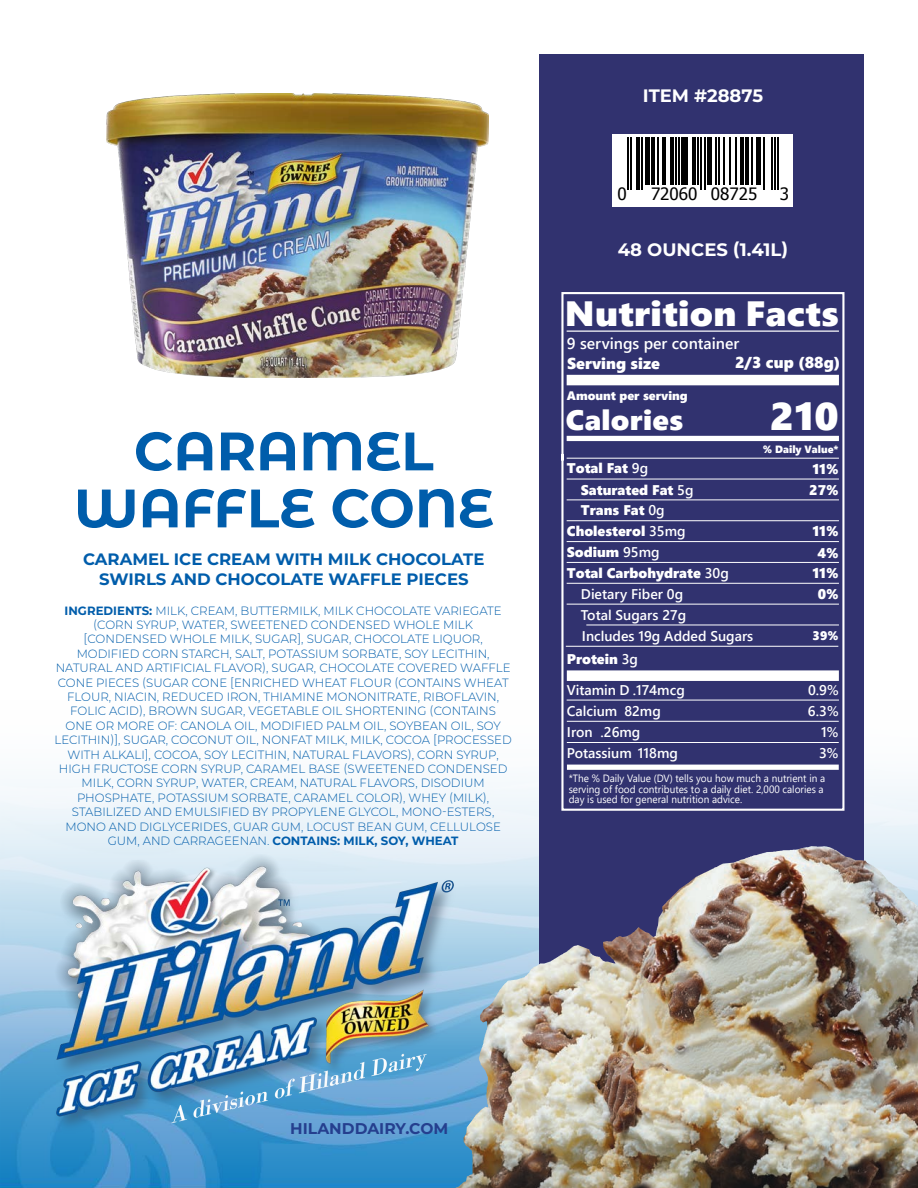
<style>
.page{position:relative;width:918px;height:1188px;background:#fff}
.page>*{position:absolute;margin:0;border:0;box-sizing:border-box;transform-origin:0 0}
.t1{font:700 54px "Montserrat Alternates";color:#005dab}
.t2{font:38.55px "Segoe UI Black";color:#fff;scale:1.05 1}
.t3{font:35.1px "Segoe UI Black";letter-spacing:.01em;color:#fff;scale:1.05 1}
.t4{font:28.05px "Segoe UI Black";letter-spacing:.01em;color:#fff;scale:1.05 1}
.t5{font:700 18px "Montserrat";color:#fff}
.t6{font:16.95px "Tahoma";color:#000}
.t7{font:700 16.5px "Montserrat";color:#005dab}
.t8{font:15.75px "Segoe UI Black";color:#fff}
.t9{font:600 15.75px "Segoe UI";color:#fff}
.t10{font:700 15.6px "Montserrat";color:#253f8e}
.data{font:600 14.1px "Segoe UI";color:#fff}
.Description{font:14.1px "Segoe UI Black";color:#fff}
.data-2{font:14.1px "Segoe UI Black";color:#fff}
.Percentage{font:14.1px "Segoe UI Black";color:#fff}
.t11{font:12.45px "Segoe UI Black";color:#fff}
.t12{font:12.3px "Segoe UI Black";color:#fff}
.t13{font:300 12px/14.4px "Montserrat";color:#005dab;text-align:center}
.data-3{font:10.5px/10.5px "Segoe UI";color:#fff;scale:.95 1}
.t14{font:10.5px "Segoe UI Black";color:#fff}
.s1{font-weight:700}
.s2{font-family:"Segoe UI";font-weight:600}
</style>
<div class="page">
<img style="left:0;top:1049px;width:917px;height:139px">
<svg style="left:0;top:783px;width:917px;height:266px"></svg>
<svg style="left:539px;top:54px;width:325px;height:978px;background:#4d4b75"></svg>
<img style="left:54px;top:854px;width:405px;height:280px">
<div style="left:613px;top:134px;width:180px;height:73px;background:#fff"></div>
<hr style="left:627px;top:137px;width:2px;height:52px;background:#000">
<hr style="left:630px;top:137px;width:2px;height:52px;background:#000">
<hr style="left:637px;top:137px;width:3px;height:52px;background:#000">
<hr style="left:642px;top:137px;width:1px;height:52px;background:#000">
<div style="left:645px;top:137px;width:5px;height:48px;background:#000"></div>
<hr style="left:651px;top:137px;width:3px;height:48px;background:#000">
<hr style="left:657px;top:137px;width:2px;height:48px;background:#000">
<hr style="left:662px;top:137px;width:3px;height:48px;background:#000">
<hr style="left:670px;top:137px;width:3px;height:48px;background:#000">
<hr style="left:675px;top:137px;width:2px;height:48px;background:#000">
<hr style="left:678px;top:137px;width:2px;height:48px;background:#000">
<div style="left:681px;top:137px;width:7px;height:48px;background:#000"></div>
<hr style="left:693px;top:137px;width:3px;height:48px;background:#000">
<hr style="left:697px;top:137px;width:2px;height:48px;background:#000">
<hr style="left:701px;top:137px;width:1px;height:52px;background:#000">
<hr style="left:704px;top:137px;width:1px;height:52px;background:#000">
<div style="left:707px;top:137px;width:5px;height:48px;background:#000"></div>
<hr style="left:715px;top:137px;width:2px;height:48px;background:#000">
<hr style="left:718px;top:137px;width:2px;height:48px;background:#000">
<hr style="left:723px;top:137px;width:1px;height:48px;background:#000">
<hr style="left:729px;top:137px;width:2px;height:48px;background:#000">
<hr style="left:736px;top:137px;width:1px;height:48px;background:#000">
<hr style="left:740px;top:137px;width:4px;height:48px;background:#000">
<hr style="left:745px;top:137px;width:3px;height:48px;background:#000">
<hr style="left:752px;top:137px;width:1px;height:48px;background:#000">
<div style="left:756px;top:137px;width:5px;height:48px;background:#000"></div>
<hr style="left:763px;top:137px;width:1px;height:52px;background:#000">
<hr style="left:771px;top:137px;width:1px;height:52px;background:#000">
<hr style="left:774px;top:137px;width:2px;height:52px;background:#000">
<hr style="left:777px;top:137px;width:2px;height:52px;background:#000">
<img style="left:107px;top:94px;width:381px;height:284px">
<svg style="left:560px;top:291px;width:286px;height:521px;background:#383974"></svg>
<div style="left:567px;top:670px;width:272px;height:11px;background:#fff"></div>
<div style="left:567px;top:765px;width:272px;height:5px;background:#fff"></div>
<hr style="left:567px;top:331px;width:272px;height:1px;background:#fff">
<hr style="left:567px;top:458px;width:272px;height:1px;background:#fff">
<hr style="left:567px;top:541px;width:272px;height:1px;background:#fff">
<hr style="left:567px;top:499px;width:272px;height:1px;background:#fff">
<hr style="left:586px;top:625px;width:253px;height:1px;background:#fff">
<hr style="left:566px;top:646px;width:272px;height:1px;background:#fff">
<hr style="left:567px;top:583px;width:272px;height:1px;background:#fff">
<hr style="left:567px;top:479px;width:272px;height:1px;background:#fff">
<hr style="left:567px;top:562px;width:272px;height:1px;background:#fff">
<hr style="left:567px;top:520px;width:272px;height:1px;background:#fff">
<hr style="left:567px;top:604px;width:272px;height:1px;background:#fff">
<hr style="left:567px;top:700px;width:272px;height:1px;background:#fff">
<hr style="left:567px;top:721px;width:272px;height:1px;background:#fff">
<hr style="left:567px;top:742px;width:272px;height:1px;background:#fff">
<div style="left:567px;top:375px;width:272px;height:10px;background:#fff"></div>
<div style="left:567px;top:436px;width:272px;height:5px;background:#fff"></div>
<img style="left:657px;top:846px;width:166px;height:83px">
<p class="t1" style="left:134px;top:412px;width:301px">CARAMEL</p>
<p class="t1" style="left:74px;top:469px;width:421px">WAFFLE CONE</p>
<p class="t7" style="left:83px;top:548px;width:403px">CARAMEL ICE CREAM WITH MILK CHOCOLATE</p>
<p class="t7" style="left:99px;top:568px;width:371px">SWIRLS AND CHOCOLATE WAFFLE PIECES</p>
<p class="t13" style="left:55px;top:603px;width:459px"><span class="s1">INGREDIENTS:</span> MILK, CREAM, BUTTERMILK, MILK CHOCOLATE VARIEGATE (CORN SYRUP, WATER, SWEETENED CONDENSED WHOLE MILK [CONDENSED WHOLE MILK, SUGAR], SUGAR, CHOCOLATE LIQUOR, MODIFIED CORN STARCH, SALT, POTASSIUM SORBATE, SOY LECITHIN, NATURAL AND ARTIFICIAL FLAVOR), SUGAR, CHOCOLATE COVERED WAFFLE CONE PIECES (SUGAR CONE [ENRICHED WHEAT FLOUR (CONTAINS WHEAT FLOUR, NIACIN, REDUCED IRON, THIAMINE MONONITRATE, RIBOFLAVIN, FOLIC ACID), BROWN SUGAR, VEGETABLE OIL SHORTENING (CONTAINS<br>ONE OR MORE OF: CANOLA OIL, MODIFIED PALM OIL, SOYBEAN OIL, SOY LECITHIN)], SUGAR, COCONUT OIL, NONFAT MILK, MILK, COCOA [PROCESSED WITH ALKALI], COCOA, SOY LECITHIN, NATURAL FLAVORS), CORN SYRUP, HIGH FRUCTOSE CORN SYRUP, CARAMEL BASE (SWEETENED CONDENSED MILK, CORN SYRUP, WATER, CREAM, NATURAL FLAVORS, DISODIUM PHOSPHATE, POTASSIUM SORBATE, CARAMEL COLOR), WHEY (MILK), STABILIZED AND EMULSIFIED BY PROPYLENE GLYCOL, MONO-ESTERS, MONO AND DIGLYCERIDES, GUAR GUM, LOCUST BEAN GUM, CELLULOSE GUM, AND CARRAGEENAN. <span class="s1">CONTAINS: MILK, SOY, WHEAT</span></p>
<p class="t5" style="left:643px;top:82px;width:122px">ITEM #28875</p>
<p class="t6" style="left:618px;top:182px;width:11px">0</p>
<p class="t6" style="left:651px;top:182px;width:108px">72060 08725</p>
<p class="t6" style="left:780px;top:182px;width:11px">3</p>
<p class="t5" style="left:618px;top:237px;width:172px">48 OUNCES (1.41L)</p>
<p class="t3" style="left:565px;top:288px;width:263px">Nutrition Facts</p>
<p class="t9" style="left:567px;top:328px;width:174px">9 servings per container</p>
<p class="t12" style="left:567px;top:387px;width:122px">Amount per serving</p>
<h3 class="t8" style="left:567px;top:352px;width:94px">Serving size</h3>
<h3 class="t8" style="left:735px;top:351px;width:107px">2/3 cup (88g)</h3>
<p class="t2" style="left:770px;top:389px;width:67px">210</p>
<p class="t4" style="left:566px;top:400px;width:114px">Calories</p>
<p class="Description" style="left:567px;top:458px;width:83px">Total Fat <span class="s2">9g</span></p>
<p class="data-2" style="left:581px;top:479px;width:114px">Saturated Fat <span class="s2">5g</span></p>
<p class="data-2" style="left:581px;top:500px;width:85px">Trans Fat <span class="s2">0g</span></p>
<p class="Description" style="left:567px;top:521px;width:120px">Cholesterol <span class="s2">35mg</span></p>
<p class="Description" style="left:567px;top:542px;width:94px">Sodium <span class="s2">95mg</span></p>
<p class="Description" style="left:567px;top:563px;width:163px">Total Carbohydrate <span class="s2">30g</span></p>
<p class="data" style="left:581px;top:581px;width:104px">Dietary Fiber 0g</p>
<p class="data" style="left:581px;top:602px;width:107px">Total Sugars 27g</p>
<p class="data" style="left:582px;top:623px;width:173px">Includes 19g Added Sugars</p>
<p class="Description" style="left:567px;top:649px;width:73px">Protein <span class="s2">3g</span></p>
<p class="t14" style="left:763px;top:442px;width:77px">% Daily Value*</p>
<p class="Percentage" style="left:813px;top:459px;width:28px">11%</p>
<p class="Percentage" style="left:809px;top:480px;width:31px">27%</p>
<p class="Percentage" style="left:813px;top:521px;width:28px">11%</p>
<p class="Percentage" style="left:817px;top:542px;width:23px">4%</p>
<p class="Percentage" style="left:813px;top:563px;width:28px">11%</p>
<p class="Percentage" style="left:818px;top:584px;width:23px">0%</p>
<p class="t11" style="left:813px;top:627px;width:28px">39%</p>
<p class="data" style="left:567px;top:677px;width:120px">Vitamin D .174mcg</p>
<p class="data" style="left:808px;top:677px;width:32px">0.9%</p>
<p class="data" style="left:567px;top:697px;width:96px">Calcium 82mg</p>
<p class="data" style="left:808px;top:697px;width:32px">6.3%</p>
<p class="data" style="left:567px;top:719px;width:75px">Iron .26mg</p>
<p class="data" style="left:821px;top:719px;width:19px">1%</p>
<p class="data" style="left:567px;top:740px;width:113px">Potassium 118mg</p>
<p class="data" style="left:819px;top:740px;width:21px">3%</p>
<p class="data-3" style="left:569px;top:772px;width:272px">*The % Daily Value (DV) tells you how much a nutrient in a serving of food contributes to a daily diet. 2,000 calories a day is used for general nutrition advice.</p>
<p class="t10" style="left:290px;top:1117px;width:160px">HILANDDAIRY.COM</p>
</div>
